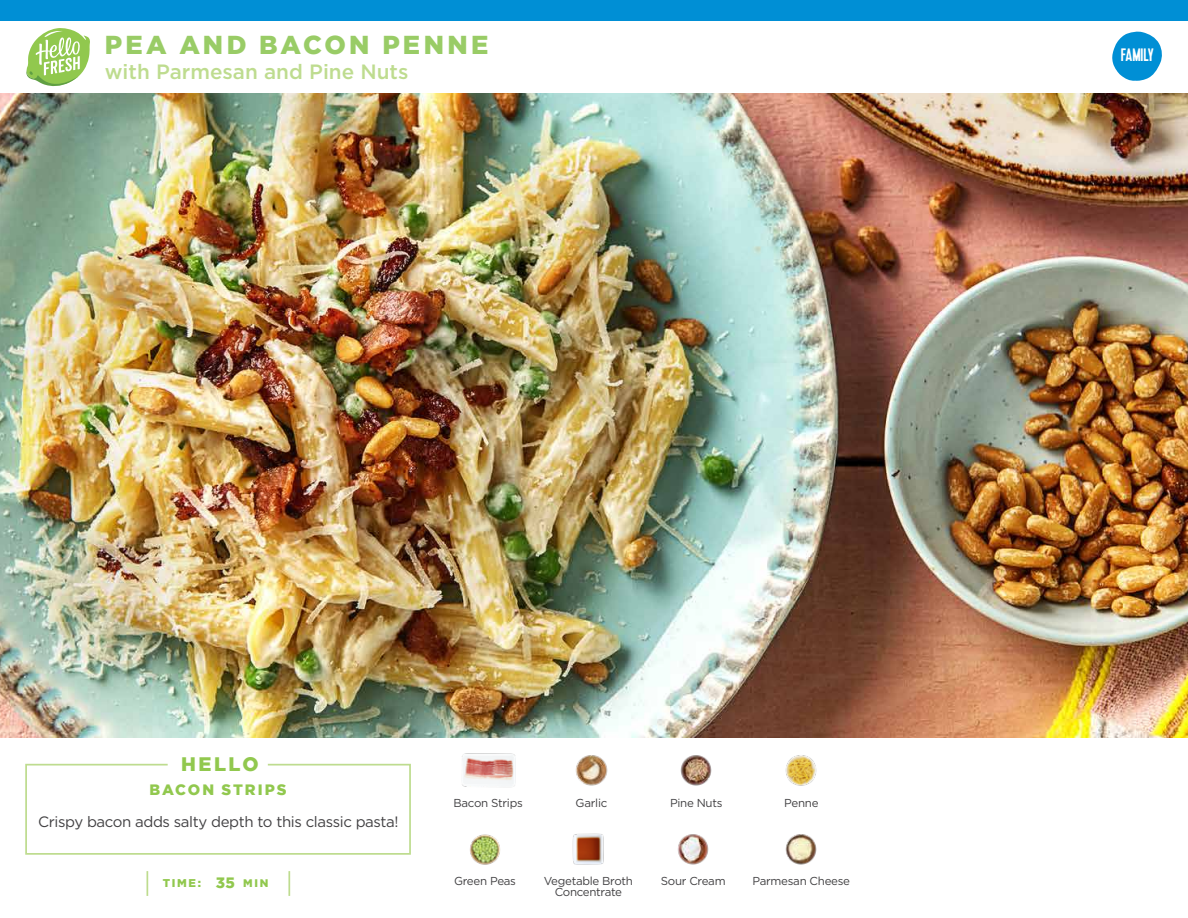
<style>
.page{position:relative;width:1188px;height:918px;background:#fff}
.page>*{position:absolute;margin:0;border:0;box-sizing:border-box;transform-origin:0 0}
.t1{font:900 25.8px "Gotham";letter-spacing:.12em;color:#9c6}
.t2{font:500 20.7px "Gotham";color:#bedc8f}
.t3{font:900 19.5px "Gotham";letter-spacing:.125em;color:#91c84e}
.t4{font:18px "Kapra";letter-spacing:-.01em;color:#fff}
.t5{font:15px "Gotham";letter-spacing:-.025em;color:#414042}
.t6{font:900 15px "Gotham";letter-spacing:.125em;color:#91c84e}
.t7{font:11.55px/10.5px "Gotham";letter-spacing:-.025em;color:#414042;text-align:center}
.t8{font:900 11.25px "Gotham";color:#91c84e}
.s1{font-size:15px}
.s2{font-size:10.95px}
</style>
<div class="page">
<img style="left:0;top:93px;width:1188px;height:644px">
<svg style="left:25px;top:763px;width:386px;height:92px"></svg>
<svg style="left:1112px;top:31px;width:50px;height:50px"></svg>
<div style="left:1121px;top:48px;width:34px;height:16px;background:#008fd5"></div>
<div style="left:0;top:0;width:1188px;height:21px;background:#008fd5"></div>
<img style="left:462px;top:753px;width:53px;height:34px">
<img style="left:575px;top:755px;width:33px;height:31px">
<img style="left:785px;top:834px;width:32px;height:31px">
<img style="left:680px;top:755px;width:32px;height:31px">
<img style="left:785px;top:755px;width:32px;height:31px">
<img style="left:470px;top:834px;width:31px;height:31px">
<img style="left:572px;top:833px;width:32px;height:32px">
<img style="left:677px;top:834px;width:32px;height:31px">
<svg style="left:147px;top:871px;width:1px;height:25px"></svg>
<hr style="left:288px;top:871px;width:2px;height:25px;background:#bedc8f">
<svg style="left:26px;top:28px;width:64px;height:59px"></svg>
<h1 class="t1" style="left:105px;top:30px;width:385px">PEA AND BACON PENNE</h1>
<h2 class="t2" style="left:105px;top:58px;width:305px">with Parmesan and Pine Nuts</h2>
<h3 class="t3" style="left:181px;top:752px;width:79px">HELLO</h3>
<p class="t6" style="left:150px;top:781px;width:138px">BACON STRIPS</p>
<p class="t5" style="left:38px;top:812px;width:362px">Crispy bacon adds salty depth to this classic pasta!</p>
<p class="t8" style="left:163px;top:877px;width:107px">TIME: <span class="s1">35</span> <span class="s2">MIN</span></p>
<p class="t7" style="left:454px;top:797px;width:71px">Bacon Strips</p>
<p class="t7" style="left:576px;top:797px;width:33px">Garlic</p>
<p class="t7" style="left:670px;top:797px;width:54px">Pine Nuts</p>
<p class="t7" style="left:784px;top:797px;width:36px">Penne</p>
<p class="t7" style="left:454px;top:876px;width:63px">Green Peas</p>
<p class="t7" style="left:544px;top:876px;width:91px">Vegetable Broth<br>Concentrate</p>
<p class="t7" style="left:661px;top:876px;width:66px">Sour Cream</p>
<p class="t7" style="left:753px;top:875px;width:99px">Parmesan Cheese</p>
<h3 class="t4" style="left:1121px;top:45px;width:35px">FAMILY</h3>
</div>
